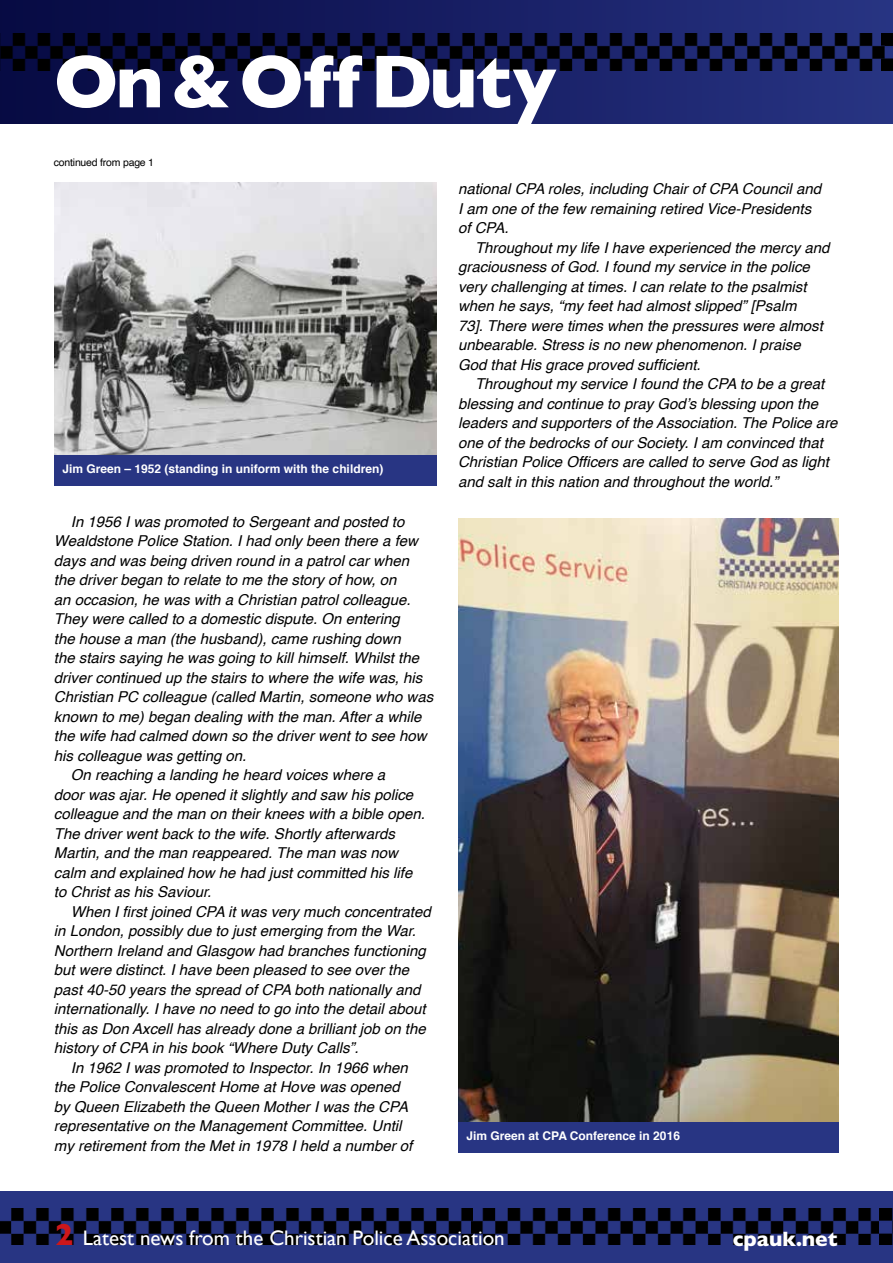
<style>
.page{position:relative;width:893px;height:1263px;background:#fff}
.page>*{position:absolute;margin:0;border:0;box-sizing:border-box;transform-origin:0 0}
.t1{font:800 75.9px "Gill Sans";letter-spacing:-.01em;color:#fff}
.t2{font:21px "Gill Sans";color:#fff}
.t3{font:800 21px "Gill Sans";color:#fff}
.t4{font:italic 15px/19.5px "Helvetica";color:#000}
.t5{font:700 12px "Helvetica";color:#fff}
.t6{font:10.5px "Helvetica";letter-spacing:-.02em;color:#000}
.s1{font-weight:800;font-size:30.9px;color:#cd171a}
</style>
<div class="page">
<div style="left:0;top:0;width:893px;height:124px;background:linear-gradient(to right,#060941,#273381)"></div>
<div style="left:0;top:1192px;width:893px;height:71px;background:#283583"></div>
<img style="left:0;top:1208px;width:880px;height:36px">
<img style="left:0;top:33px;width:881px;height:37px">
<img style="left:880px;top:1208px;width:13px;height:36px">
<img style="left:881px;top:33px;width:12px;height:37px">
<img style="left:458px;top:519px;width:381px;height:603px">
<img style="left:54px;top:183px;width:383px;height:272px">
<div style="left:54px;top:455px;width:383px;height:31px;background:#283583"></div>
<div style="left:458px;top:1122px;width:381px;height:31px;background:#283583"></div>
<h1 class="t1" style="left:54px;top:37px;width:504px">On &amp; Off Duty</h1>
<p class="t6" style="left:54px;top:154px;width:102px">continued from page 1</p>
<p class="t5" style="left:63px;top:459px;width:322px">Jim Green – 1952 (standing in uniform with the children)</p>
<p class="t4" style="left:71px;top:512px;width:335px">In 1956 I was promoted to Sergeant and posted to</p>
<p class="t4" style="left:54px;top:532px;width:366px">Wealdstone Police Station. I had only been there a few</p>
<p class="t4" style="left:54px;top:551px;width:357px">days and was being driven round in a patrol car when</p>
<p class="t4" style="left:54px;top:571px;width:344px">the driver began to relate to me the story of how, on</p>
<p class="t4" style="left:54px;top:590px;width:358px">an occasion, he was with a Christian patrol colleague.</p>
<p class="t4" style="left:54px;top:610px;width:347px">They were called to a domestic dispute. On entering</p>
<p class="t4" style="left:54px;top:629px;width:348px">the house a man (the husband), came rushing down</p>
<p class="t4" style="left:54px;top:649px;width:367px">the stairs saying he was going to kill himself. Whilst the</p>
<p class="t4" style="left:54px;top:668px;width:370px">driver continued up the stairs to where the wife was, his</p>
<p class="t4" style="left:54px;top:688px;width:381px">Christian PC colleague (called Martin, someone who was</p>
<p class="t4" style="left:54px;top:707px;width:369px">known to me) began dealing with the man. After a while</p>
<p class="t4" style="left:54px;top:727px;width:374px">the wife had calmed down so the driver went to see how</p>
<p class="t4" style="left:54px;top:746px;width:194px">his colleague was getting on.</p>
<p class="t4" style="left:71px;top:766px;width:316px">On reaching a landing he heard voices where a</p>
<p class="t4" style="left:54px;top:785px;width:361px">door was ajar. He opened it slightly and saw his police</p>
<p class="t4" style="left:54px;top:805px;width:373px">colleague and the man on their knees with a bible open.</p>
<p class="t4" style="left:54px;top:824px;width:342px">The driver went back to the wife. Shortly afterwards</p>
<p class="t4" style="left:54px;top:844px;width:346px">Martin, and the man reappeared. The man was now</p>
<p class="t4" style="left:54px;top:863px;width:360px">calm and explained how he had just committed his life</p>
<p class="t4" style="left:54px;top:883px;width:159px">to Christ as his Saviour.</p>
<p class="t4" style="left:71px;top:902px;width:361px">When I first joined CPA it was very much concentrated</p>
<p class="t4" style="left:54px;top:922px;width:364px">in London, possibly due to just emerging from the War.</p>
<p class="t4" style="left:54px;top:941px;width:373px">Northern Ireland and Glasgow had branches functioning</p>
<p class="t4" style="left:54px;top:961px;width:357px">but were distinct. I have been pleased to see over the</p>
<p class="t4" style="left:54px;top:980px;width:368px">past 40-50 years the spread of CPA both nationally and</p>
<p class="t4" style="left:54px;top:1000px;width:373px">internationally. I have no need to go into the detail about</p>
<p class="t4" style="left:54px;top:1019px;width:373px">this as Don Axcell has already done a brilliant job on the</p>
<p class="t4" style="left:54px;top:1039px;width:306px">history of CPA in his book “Where Duty Calls”.</p>
<p class="t4" style="left:71px;top:1058px;width:338px">In 1962 I was promoted to Inspector. In 1966 when</p>
<p class="t4" style="left:54px;top:1078px;width:347px">the Police Convalescent Home at Hove was opened</p>
<p class="t4" style="left:54px;top:1097px;width:356px">by Queen Elizabeth the Queen Mother I was the CPA</p>
<p class="t4" style="left:54px;top:1117px;width:349px">representative on the Management Committee. Until</p>
<p class="t4" style="left:54px;top:1136px;width:360px">my retirement from the Met in 1978 I held a number of</p>
<p class="t4" style="left:458px;top:179px;width:364px">national CPA roles, including Chair of CPA Council and<br>I am one of the few remaining retired Vice-Presidents of CPA.</p>
<p class="t4" style="left:458px;top:238px;width:373px;text-indent:17px">Throughout my life I have experienced the mercy and graciousness of God. I found my service in the police very challenging at times. I can relate to the psalmist when he says, “my feet had almost slipped” [Psalm<br>73]. There were times when the pressures were almost unbearable. Stress is no new phenomenon. I praise God that His grace proved sufficient.</p>
<p class="t4" style="left:458px;top:374px;width:381px;text-indent:17px">Throughout my service I found the CPA to be a great blessing and continue to pray God’s blessing upon the leaders and supporters of the Association. The Police are one of the bedrocks of our Society. I am convinced that Christian Police Officers are called to serve God as light and salt in this nation and throughout the world.”</p>
<p class="t5" style="left:467px;top:1126px;width:215px">Jim Green at CPA Conference in 2016</p>
<h2 class="t2" style="left:55px;top:1225px;width:451px"><span class="s1">2</span> Latest news from the Christian Police Association</h2>
<h2 class="t3" style="left:733px;top:1226px;width:106px">cpauk.net</h2>
</div>
